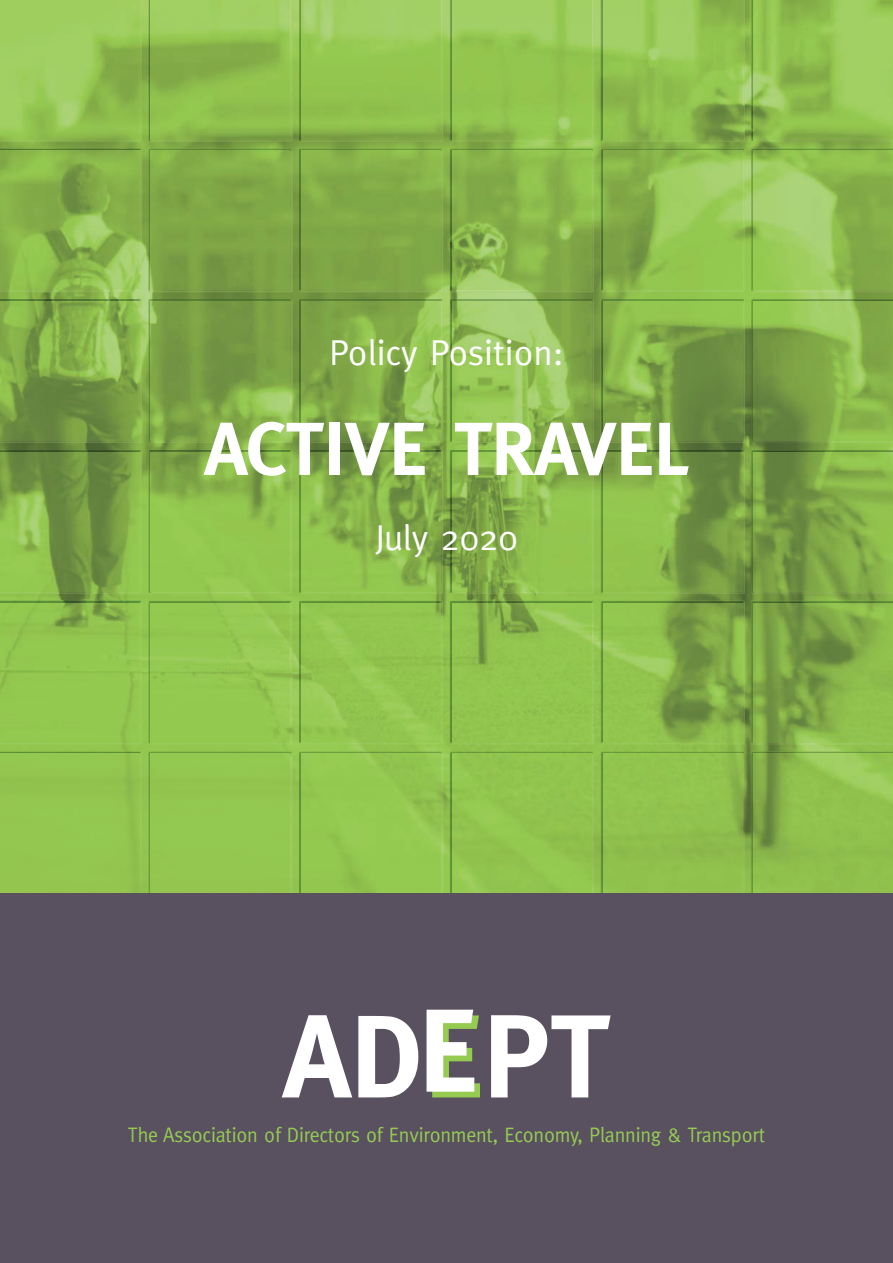
<style>
.page{position:relative;width:893px;height:1263px;background:#fff}
.page>*{position:absolute;margin:0;border:0;box-sizing:border-box;transform-origin:0 0}
.t1{font:700 75px "Meta";color:#fff}
.t2{font:36px "Meta";color:#fff}
.t3{font:21px "Meta";letter-spacing:-.01em;color:#96cb52;scale:.95 1}
</style>
<div class="page">
<img style="left:0;top:0;width:893px;height:893px">
<img style="left:0;top:0;width:141px;height:141px">
<img style="left:0;top:0;width:139px;height:139px">
<img style="left:450px;top:0;width:144px;height:142px">
<img style="left:451px;top:0;width:142px;height:141px">
<img style="left:452px;top:0;width:139px;height:139px">
<img style="left:0;top:149px;width:141px;height:142px">
<img style="left:0;top:151px;width:139px;height:139px">
<img style="left:450px;top:148px;width:143px;height:143px">
<img style="left:451px;top:150px;width:142px;height:141px">
<img style="left:452px;top:151px;width:139px;height:139px">
<img style="left:0;top:300px;width:141px;height:142px">
<img style="left:0;top:302px;width:139px;height:139px">
<img style="left:451px;top:300px;width:142px;height:142px">
<img style="left:452px;top:302px;width:139px;height:139px">
<img style="left:0;top:451px;width:141px;height:142px">
<img style="left:0;top:452px;width:139px;height:139px">
<img style="left:0;top:601px;width:141px;height:143px">
<img style="left:0;top:603px;width:139px;height:139px">
<img style="left:0;top:751px;width:142px;height:142px">
<div style="left:0;top:754px;width:139px;height:139px;background:#93c650"></div>
<img style="left:451px;top:451px;width:142px;height:142px">
<img style="left:452px;top:452px;width:139px;height:139px">
<img style="left:451px;top:602px;width:142px;height:142px">
<img style="left:452px;top:603px;width:139px;height:139px">
<img style="left:450px;top:751px;width:144px;height:142px">
<img style="left:451px;top:753px;width:143px;height:140px">
<div style="left:452px;top:754px;width:139px;height:139px;background:#92c44e"></div>
<img style="left:149px;top:0;width:143px;height:141px">
<img style="left:151px;top:0;width:139px;height:139px">
<img style="left:601px;top:0;width:144px;height:142px">
<img style="left:602px;top:0;width:142px;height:141px">
<img style="left:603px;top:0;width:139px;height:139px">
<img style="left:148px;top:148px;width:144px;height:143px">
<img style="left:149px;top:150px;width:143px;height:141px">
<img style="left:151px;top:151px;width:139px;height:139px">
<img style="left:601px;top:148px;width:143px;height:143px">
<img style="left:602px;top:150px;width:142px;height:141px">
<img style="left:603px;top:151px;width:139px;height:139px">
<img style="left:149px;top:300px;width:143px;height:142px">
<img style="left:151px;top:302px;width:139px;height:139px">
<img style="left:602px;top:300px;width:142px;height:142px">
<img style="left:603px;top:302px;width:139px;height:139px">
<img style="left:149px;top:451px;width:143px;height:142px">
<img style="left:151px;top:452px;width:139px;height:139px">
<img style="left:148px;top:601px;width:144px;height:143px">
<img style="left:151px;top:603px;width:139px;height:139px">
<img style="left:148px;top:751px;width:144px;height:142px">
<img style="left:149px;top:753px;width:144px;height:140px">
<div style="left:151px;top:754px;width:139px;height:139px;background:#93c750"></div>
<img style="left:602px;top:451px;width:142px;height:142px">
<img style="left:603px;top:452px;width:139px;height:139px">
<img style="left:602px;top:602px;width:142px;height:142px">
<img style="left:603px;top:603px;width:139px;height:139px">
<img style="left:601px;top:751px;width:144px;height:142px">
<img style="left:602px;top:753px;width:143px;height:140px">
<div style="left:603px;top:754px;width:139px;height:139px;background:#91c24d"></div>
<img style="left:299px;top:0;width:144px;height:142px">
<img style="left:300px;top:0;width:142px;height:141px">
<img style="left:302px;top:0;width:139px;height:139px">
<img style="left:751px;top:0;width:142px;height:142px">
<img style="left:754px;top:0;width:139px;height:139px">
<img style="left:299px;top:148px;width:143px;height:143px">
<img style="left:300px;top:150px;width:142px;height:141px">
<img style="left:302px;top:151px;width:139px;height:139px">
<img style="left:751px;top:148px;width:142px;height:144px">
<img style="left:752px;top:149px;width:141px;height:142px">
<img style="left:754px;top:151px;width:139px;height:139px">
<img style="left:300px;top:300px;width:142px;height:142px">
<img style="left:302px;top:302px;width:139px;height:139px">
<img style="left:751px;top:299px;width:142px;height:144px">
<img style="left:752px;top:300px;width:141px;height:142px">
<img style="left:754px;top:302px;width:139px;height:139px">
<img style="left:300px;top:451px;width:142px;height:142px">
<img style="left:302px;top:452px;width:139px;height:139px">
<img style="left:300px;top:602px;width:142px;height:142px">
<img style="left:302px;top:603px;width:139px;height:139px">
<img style="left:299px;top:751px;width:144px;height:142px">
<img style="left:300px;top:753px;width:142px;height:140px">
<img style="left:751px;top:450px;width:142px;height:144px">
<img style="left:752px;top:451px;width:141px;height:142px">
<img style="left:754px;top:452px;width:139px;height:139px">
<img style="left:752px;top:601px;width:141px;height:143px">
<img style="left:754px;top:603px;width:139px;height:139px">
<img style="left:752px;top:752px;width:141px;height:141px">
<img style="left:754px;top:754px;width:139px;height:139px">
<div style="left:0;top:893px;width:893px;height:370px;background:#595060"></div>
<svg style="left:282px;top:1015px;width:70px;height:82px"></svg>
<svg style="left:358px;top:1016px;width:60px;height:81px"></svg>
<svg style="left:491px;top:1015px;width:120px;height:82px"></svg>
<svg style="left:427px;top:1010px;width:53px;height:87px"></svg>
<h2 class="t2" style="left:329px;top:332px;width:236px">Policy Position:</h2>
<h1 class="t1" style="left:204px;top:406px;width:487px">ACTIVE TRAVEL</h1>
<h2 class="t2" style="left:375px;top:516px;width:144px">July 2020</h2>
<p class="t3" style="left:128px;top:1122px;width:672px">The Association of Directors of Environment, Economy, Planning &amp; Transport</p>
</div>
